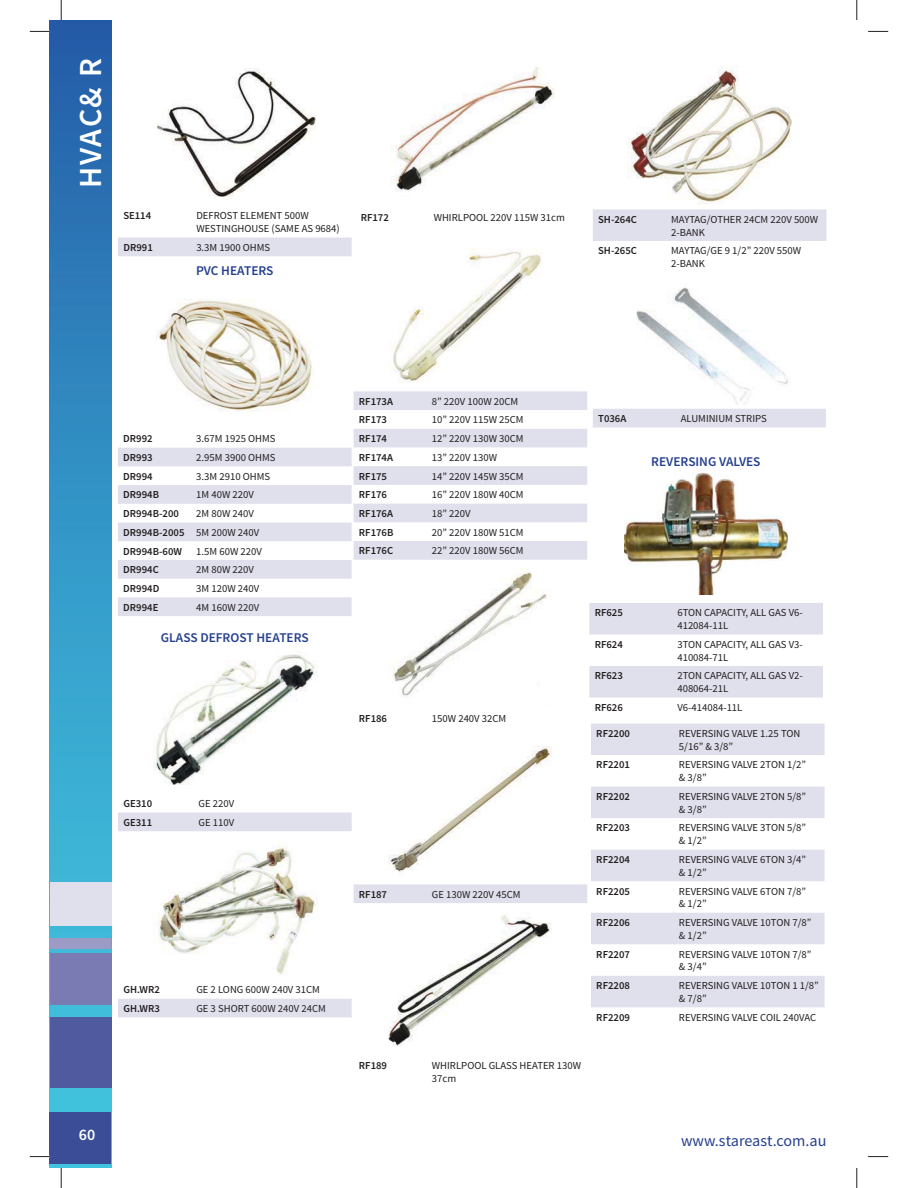
<style>
.page{position:relative;width:918px;height:1188px;background:#fff}
.page>*{position:absolute;margin:0;border:0;box-sizing:border-box;transform-origin:0 0}
.t1{font:600 32.1px "Source Sans Pro";color:#fff}
.t2{font:16.05px "Source Sans Pro";color:#25408e}
.t3{font:600 16.05px "Source Sans Pro";color:#fff}
.t4{font:600 13.35px "Source Sans Pro";color:#25408e}
.t5{font:10.65px/12.9px "Source Sans Pro";color:#231f20}
.t6{font:600 10.65px/18.8px "Source Sans Pro";color:#231f20}
.s1{font-weight:400}
</style>
<div class="page">
<svg style="left:50px;top:20px;width:62px;height:1148px;background:#328fc2"></svg>
<div style="left:50px;top:1017px;width:62px;height:70px;background:#4f5b9e"></div>
<div style="left:50px;top:954px;width:62px;height:51px;background:#797bb2"></div>
<div style="left:50px;top:882px;width:62px;height:43px;background:#e0e0ed"></div>
<div style="left:50px;top:939px;width:61px;height:10px;background:#9b9bc5"></div>
<div style="left:50px;top:1112px;width:61px;height:51px;background:#3a4d96"></div>
<img style="left:159px;top:844px;width:157px;height:130px">
<img style="left:391px;top:67px;width:163px;height:125px">
<img style="left:156px;top:298px;width:156px;height:93px">
<img style="left:153px;top:698px;width:144px;height:87px">
<div style="left:118px;top:813px;width:234px;height:18px;background:#e0e0ed"></div>
<div style="left:118px;top:999px;width:234px;height:18px;background:#e0e0ed"></div>
<img style="left:393px;top:249px;width:149px;height:134px">
<img style="left:388px;top:746px;width:164px;height:126px">
<img style="left:388px;top:915px;width:164px;height:131px">
<div style="left:354px;top:884px;width:233px;height:19px;background:#e0e0ed"></div>
<img style="left:628px;top:65px;width:164px;height:139px">
<div style="left:593px;top:209px;width:234px;height:32px;background:#e0e0ed"></div>
<img style="left:157px;top:68px;width:159px;height:129px">
<div style="left:118px;top:238px;width:234px;height:18px;background:#e0e0ed"></div>
<img style="left:636px;top:287px;width:152px;height:104px">
<svg style="left:118px;top:391px;width:708px;height:307px"></svg>
<svg style="left:591px;top:723px;width:234px;height:284px;fill:#e0e0ed"></svg>
<svg style="left:30px;top:31px;width:20px;height:1px"></svg>
<svg style="left:868px;top:31px;width:20px;height:1px"></svg>
<svg style="left:30px;top:1156px;width:20px;height:1px"></svg>
<svg style="left:868px;top:1156px;width:20px;height:1px"></svg>
<svg style="left:61px;top:0;width:1px;height:20px"></svg>
<svg style="left:61px;top:1168px;width:1px;height:20px"></svg>
<svg style="left:857px;top:0;width:1px;height:20px"></svg>
<svg style="left:857px;top:1168px;width:1px;height:20px"></svg>
<h1 class="t1" style="left:78px;top:188px;width:131px;rotate:-90deg">HVAC&amp; R</h1>
<p class="t6" style="left:123px;top:207px;width:29px">SE114</p>
<p class="t5" style="left:196px;top:210px;width:145px">DEFROST ELEMENT 500W<br>WESTINGHOUSE (SAME AS 9684)</p>
<p class="t6" style="left:123px;top:239px;width:31px">DR991</p>
<p class="t5" style="left:196px;top:242px;width:75px">3.3M 1900 OHMS</p>
<p class="t4" style="left:196px;top:265px;width:79px">PVC HEATERS</p>
<p class="t6" style="left:361px;top:209px;width:30px">RF172</p>
<p class="t5" style="left:434px;top:212px;width:133px">WHIRLPOOL 220V 115W 31cm</p>
<p class="t6" style="left:598px;top:211px;width:40px">SH-264C</p>
<p class="t5" style="left:671px;top:214px;width:149px">MAYTAG/OTHER 24CM 220V 500W<br>2-BANK</p>
<p class="t6" style="left:598px;top:242px;width:40px">SH-265C</p>
<p class="t5" style="left:671px;top:245px;width:132px">MAYTAG/GE 9 1/2” 220V 550W<br>2-BANK</p>
<p class="t6" style="left:123px;top:430px;width:31px">DR992</p>
<p class="t5" style="left:196px;top:433px;width:81px">3.67M 1925 OHMS</p>
<p class="t6" style="left:123px;top:449px;width:31px">DR993</p>
<p class="t5" style="left:196px;top:452px;width:81px">2.95M 3900 OHMS</p>
<p class="t6" style="left:123px;top:468px;width:31px">DR994</p>
<p class="t5" style="left:196px;top:471px;width:75px">3.3M 2910 OHMS</p>
<p class="t6" style="left:123px;top:487px;width:37px">DR994B</p>
<p class="t5" style="left:196px;top:489px;width:59px">1M 40W 220V</p>
<p class="t6" style="left:123px;top:505px;width:57px">DR994B-200</p>
<p class="t6" style="left:123px;top:505px;width:138px;text-indent:73px"><span class="s1">2M 80W 240V<br></span>DR994B-2005 <span class="s1">5M 200W 240V<br></span>DR994B-60W</p>
<p class="t5" style="left:196px;top:546px;width:67px">1.5M 60W 220V</p>
<p class="t6" style="left:123px;top:561px;width:37px">DR994C</p>
<p class="t5" style="left:196px;top:564px;width:59px">2M 80W 220V</p>
<p class="t6" style="left:123px;top:580px;width:38px">DR994D</p>
<p class="t5" style="left:196px;top:583px;width:65px">3M 120W 240V</p>
<p class="t6" style="left:123px;top:599px;width:37px">DR994E</p>
<p class="t5" style="left:196px;top:602px;width:65px">4M 160W 220V</p>
<p class="t4" style="left:161px;top:633px;width:149px">GLASS DEFROST HEATERS</p>
<p class="t6" style="left:123px;top:795px;width:30px">GE310</p>
<p class="t5" style="left:199px;top:798px;width:37px">GE 220V</p>
<p class="t6" style="left:123px;top:814px;width:30px">GE311</p>
<p class="t5" style="left:199px;top:817px;width:37px">GE 110V</p>
<p class="t6" style="left:123px;top:981px;width:38px">GH.WR2</p>
<p class="t5" style="left:196px;top:984px;width:125px">GE 2 LONG 600W 240V 31CM</p>
<p class="t6" style="left:123px;top:1000px;width:38px">GH.WR3</p>
<p class="t5" style="left:196px;top:1003px;width:131px">GE 3 SHORT 600W 240V 24CM</p>
<h2 class="t3" style="left:79px;top:1128px;width:18px">60</h2>
<p class="t6" style="left:359px;top:393px;width:36px">RF173A</p>
<p class="t5" style="left:432px;top:396px;width:88px">8” 220V 100W 20CM</p>
<p class="t6" style="left:359px;top:411px;width:30px">RF173</p>
<p class="t5" style="left:432px;top:414px;width:93px">10” 220V 115W 25CM</p>
<p class="t6" style="left:359px;top:430px;width:30px">RF174</p>
<p class="t5" style="left:432px;top:433px;width:93px">12” 220V 130W 30CM</p>
<p class="t6" style="left:359px;top:449px;width:36px">RF174A</p>
<p class="t5" style="left:432px;top:452px;width:67px">13” 220V 130W</p>
<p class="t6" style="left:359px;top:468px;width:30px">RF175</p>
<p class="t5" style="left:432px;top:471px;width:93px">14” 220V 145W 35CM</p>
<p class="t6" style="left:359px;top:486px;width:30px">RF176</p>
<p class="t5" style="left:432px;top:489px;width:93px">16” 220V 180W 40CM</p>
<p class="t6" style="left:359px;top:505px;width:36px">RF176A</p>
<p class="t5" style="left:432px;top:508px;width:40px">18” 220V</p>
<p class="t6" style="left:359px;top:524px;width:36px">RF176B</p>
<p class="t5" style="left:432px;top:527px;width:93px">20” 220V 180W 51CM</p>
<p class="t6" style="left:359px;top:542px;width:36px">RF176C</p>
<p class="t5" style="left:432px;top:545px;width:93px">22” 220V 180W 56CM</p>
<p class="t6" style="left:598px;top:410px;width:30px">T036A</p>
<p class="t5" style="left:681px;top:413px;width:87px">ALUMINIUM STRIPS</p>
<p class="t4" style="left:651px;top:456px;width:111px">REVERSING VALVES</p>
<p class="t6" style="left:359px;top:710px;width:30px">RF186</p>
<p class="t5" style="left:432px;top:713px;width:76px">150W 240V 32CM</p>
<p class="t6" style="left:359px;top:886px;width:30px">RF187</p>
<p class="t5" style="left:432px;top:889px;width:90px">GE 130W 220V 45CM</p>
<p class="t6" style="left:595px;top:604px;width:30px">RF625</p>
<p class="t5" style="left:677px;top:607px;width:127px">6TON CAPACITY, ALL GAS V6-<br>412084-11L</p>
<p class="t6" style="left:595px;top:636px;width:30px">RF624</p>
<p class="t5" style="left:677px;top:639px;width:127px">3TON CAPACITY, ALL GAS V3-<br>410084-71L</p>
<p class="t6" style="left:595px;top:667px;width:30px">RF623</p>
<p class="t5" style="left:677px;top:670px;width:127px">2TON CAPACITY, ALL GAS V2-<br>408064-21L</p>
<p class="t6" style="left:595px;top:699px;width:30px">RF626</p>
<p class="t5" style="left:677px;top:702px;width:67px">V6-414084-11L</p>
<p class="t6" style="left:596px;top:725px;width:35px">RF2200</p>
<p class="t5" style="left:679px;top:728px;width:123px">REVERSING VALVE 1.25 TON<br>5/16” &amp; 3/8”</p>
<p class="t6" style="left:596px;top:756px;width:35px">RF2201</p>
<p class="t5" style="left:679px;top:759px;width:129px">REVERSING VALVE 2TON 1/2” &amp; 3/8”</p>
<p class="t6" style="left:596px;top:788px;width:35px">RF2202</p>
<p class="t5" style="left:679px;top:791px;width:129px">REVERSING VALVE 2TON 5/8” &amp; 3/8”</p>
<p class="t6" style="left:596px;top:820px;width:35px">RF2203</p>
<p class="t5" style="left:679px;top:822px;width:129px">REVERSING VALVE 3TON 5/8” &amp; 1/2”</p>
<p class="t6" style="left:596px;top:851px;width:35px">RF2204</p>
<p class="t5" style="left:679px;top:854px;width:129px">REVERSING VALVE 6TON 3/4” &amp; 1/2”</p>
<p class="t6" style="left:596px;top:883px;width:35px">RF2205</p>
<p class="t5" style="left:679px;top:886px;width:129px">REVERSING VALVE 6TON 7/8” &amp; 1/2”</p>
<p class="t6" style="left:596px;top:914px;width:35px">RF2206</p>
<p class="t5" style="left:679px;top:917px;width:134px">REVERSING VALVE 10TON 7/8” &amp; 1/2”</p>
<p class="t6" style="left:596px;top:946px;width:35px">RF2207</p>
<p class="t5" style="left:679px;top:949px;width:134px">REVERSING VALVE 10TON 7/8” &amp; 3/4”</p>
<p class="t6" style="left:596px;top:977px;width:35px">RF2208</p>
<p class="t5" style="left:679px;top:980px;width:141px">REVERSING VALVE 10TON 1 1/8” &amp; 7/8”</p>
<p class="t6" style="left:596px;top:1009px;width:35px">RF2209</p>
<p class="t5" style="left:679px;top:1012px;width:139px">REVERSING VALVE COIL 240VAC</p>
<p class="t6" style="left:359px;top:1057px;width:30px">RF189</p>
<p class="t5" style="left:432px;top:1060px;width:151px">WHIRLPOOL GLASS HEATER 130W<br>37cm</p>
<h2 class="t2" style="left:681px;top:1134px;width:147px">www.stareast.com.au</h2>
</div>
